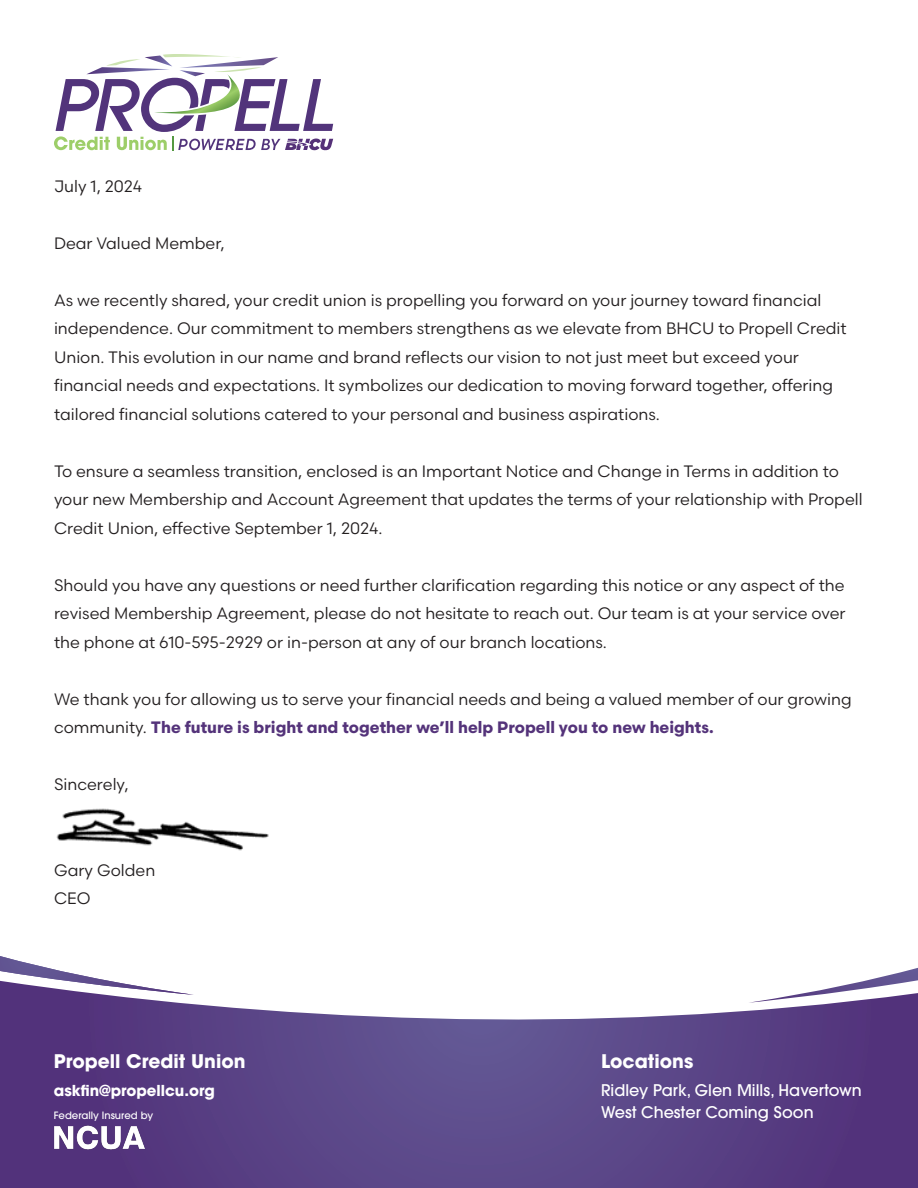
<style>
.page{position:relative;width:918px;height:1188px;background:#fff}
.page>*{position:absolute;margin:0;border:0;box-sizing:border-box;transform-origin:0 0}
.t1{font:700 18.6px "ITC Avant Garde Pro";color:#fff}
.t2{font:16.5px/28.5px "Scandia";color:#231f20}
.t3{font:500 16.05px "ITC Avant Garde Pro";color:#fff}
.t4{font:700 15px "ITC Avant Garde Pro";color:#fff}
.t5{font:500 10.05px "ITC Avant Garde Pro";color:#fff}
.s1{font-weight:700;color:#54337a}
</style>
<div class="page">
<svg style="left:54px;top:54px;width:279px;height:96px"></svg>
<svg style="left:0;top:995px;width:918px;height:193px;background:#644e8d"></svg>
<svg style="left:748px;top:968px;width:170px;height:35px"></svg>
<svg style="left:0;top:956px;width:193px;height:39px"></svg>
<img style="left:54px;top:1121px;width:96px;height:32px">
<img style="left:56px;top:808px;width:213px;height:43px">
<p class="t2" style="left:54px;top:171px;width:90px">July 1, 2024</p>
<p class="t2" style="left:54px;top:228px;width:172px">Dear Valued Member,</p>
<p class="t2" style="left:54px;top:285px;width:794px">As we recently shared, your credit union is propelling you forward on your journey toward financial independence. Our commitment to members strengthens as we elevate from BHCU to Propell Credit Union. This evolution in our name and brand reflects our vision to not just meet but exceed your financial needs and expectations. It symbolizes our dedication to moving forward together, offering tailored financial solutions catered to your personal and business aspirations.</p>
<p class="t2" style="left:54px;top:456px;width:810px">To ensure a seamless transition, enclosed is an Important Notice and Change in Terms in addition to your new Membership and Account Agreement that updates the terms of your relationship with Propell<br>Credit Union, effective September 1, 2024.</p>
<p class="t2" style="left:54px;top:570px;width:793px;text-align:justify">Should you have any questions or need further clarification regarding this notice or any aspect of the revised Membership Agreement, please do not hesitate to reach out. Our team is at your service over the phone at 610-595-2929 or in-person at any of our branch locations.</p>
<p class="t2" style="left:54px;top:684px;width:799px">We thank you for allowing us to serve your financial needs and being a valued member of our growing community. <span class="s1">The future is bright and together we’ll help Propell you to new heights.</span></p>
<p class="t2" style="left:54px;top:770px;width:76px">Sincerely,</p>
<p class="t2" style="left:54px;top:855px;width:103px">Gary Golden</p>
<p class="t2" style="left:54px;top:884px;width:38px">CEO</p>
<p class="t1" style="left:54px;top:1049px;width:193px">Propell Credit Union</p>
<p class="t4" style="left:54px;top:1080px;width:162px">askfin@propellcu.org</p>
<p class="t5" style="left:54px;top:1109px;width:101px">Federally Insured by</p>
<p class="t1" style="left:601px;top:1048px;width:94px">Locations</p>
<p class="t3" style="left:601px;top:1080px;width:262px">Ridley Park, Glen Mills, Havertown</p>
<p class="t3" style="left:601px;top:1102px;width:214px">West Chester Coming Soon</p>
</div>
